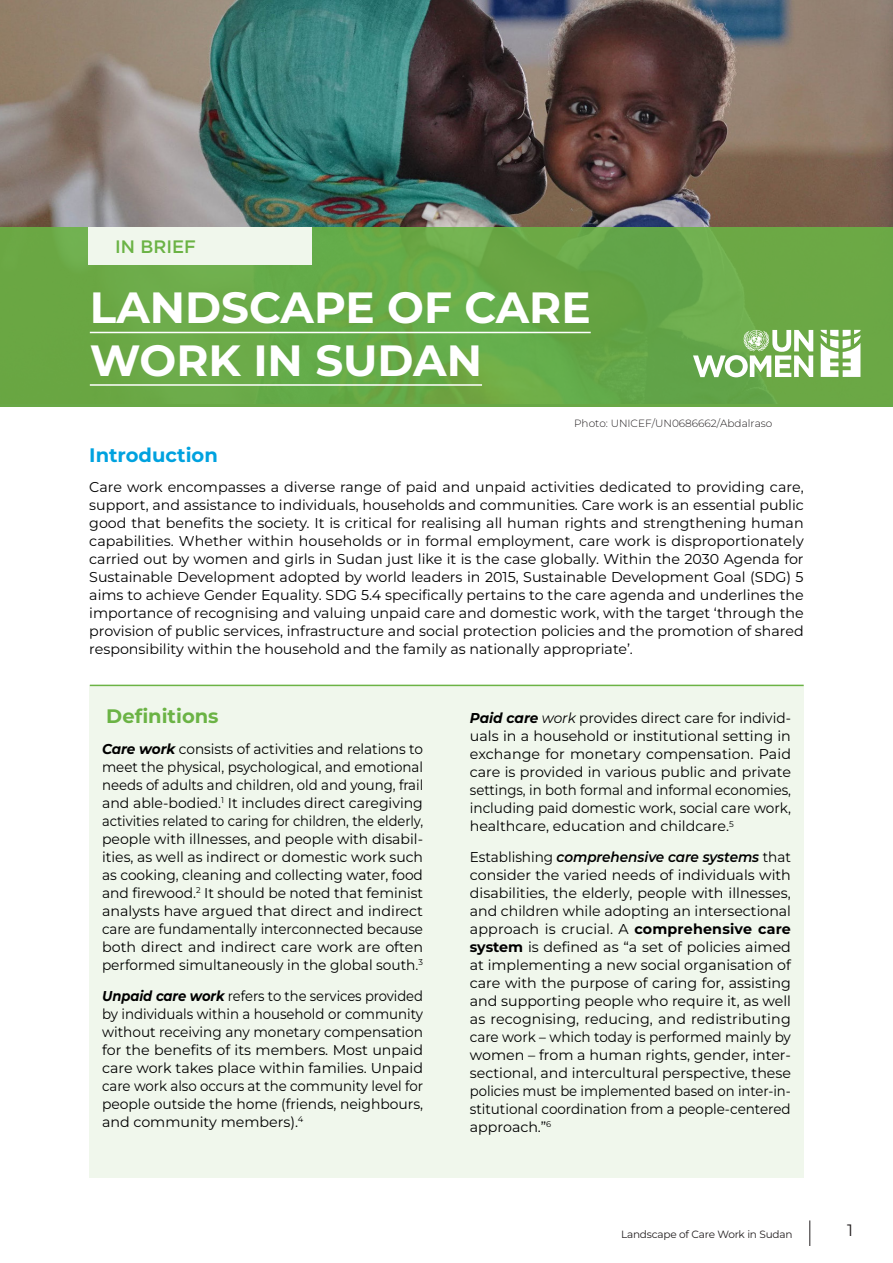
<style>
.page{position:relative;width:893px;height:1263px;background:#fff}
.page>*{position:absolute;margin:0;border:0;box-sizing:border-box;transform-origin:0 0}
.HEADER_SPAN{font:700 43.65px/52.5px "Montserrat";color:#fff}
.Normal1{font:700 19.5px "Montserrat";color:#00a2df}
.Normal1-2{font:700 19.5px "Montserrat";color:#6bb345}
.Document_Type_RED__C{font:500 18px "Gotham Pro";color:#6bb345}
.t1{font:16.5px "Montserrat";color:#231f20}
.Normal1-3{font:14.25px/18px "Montserrat";color:#000;text-align:justify}
.Normal1-4{font:14.25px/18px "Montserrat";color:#000;text-align:justify;scale:.96 1}
.Normal1-5{font:14.25px/18px "Montserrat";color:#000;text-align:justify;scale:.95 1}
.Normal1-6{font:14.25px/18px "Montserrat";color:#000;text-align:justify;scale:.92 1}
.Normal1-7{font:300 10.5px "Montserrat";color:#231f20}
.t2{font:10.5px "Montserrat";letter-spacing:-.02em;color:#231f20}
.s1{font-weight:700;font-style:italic}
.s2{font-style:italic}
.s3{font-weight:600;font-style:italic}
.s4{font-weight:700}
</style>
<div class="page">
<svg style="left:809px;top:1220px;width:1px;height:26px"></svg>
<div style="left:89px;top:685px;width:715px;height:493px;background:#f0f7ec"></div>
<img style="left:0;top:0;width:893px;height:227px">
<div style="left:0;top:227px;width:893px;height:180px;background:#6aa847"></div>
<hr style="left:90px;top:332px;width:501px;height:1px;background:#fff">
<hr style="left:90px;top:384px;width:392px;height:2px;background:#fff">
<svg style="left:693px;top:329px;width:120px;height:48px"></svg>
<svg style="left:821px;top:330px;width:39px;height:47px"></svg>
<div style="left:88px;top:227px;width:224px;height:38px;background:#f0f7ec"></div>
<hr style="left:90px;top:685px;width:714px;height:1px;background:#6bb345">
<p class="Document_Type_RED__C" style="left:115px;top:236px;width:82px">IN BRIEF</p>
<p class="HEADER_SPAN" style="left:90px;top:281px;width:502px">LANDSCAPE OF CARE<br>WORK IN SUDAN</p>
<p class="Normal1-7" style="left:574px;top:417px;width:200px">Photo: UNICEF/UN0686662/Abdalraso</p>
<p class="Normal1" style="left:89px;top:442px;width:130px">Introduction</p>
<p class="Normal1-3" style="left:89px;top:478px;width:716px">Care work encompasses a diverse range of paid and unpaid activities dedicated to providing care, support, and assistance to individuals, households and communities. Care work is an essential public good that benefits the society. It is critical for realising all human rights and strengthening human capabilities. Whether within households or in formal employment, care work is disproportionately carried out by women and girls in Sudan just like it is the case globally. Within the 2030 Agenda for Sustainable Development adopted by world leaders in 2015, Sustainable Development Goal (SDG) 5 aims to achieve Gender Equality. SDG 5.4 specifically pertains to the care agenda and underlines the importance of recognising and valuing unpaid care and domestic work, with the target ‘through the provision of public services, infrastructure and social protection policies and the promotion of shared responsibility within the household and the family as nationally appropriate’.</p>
<p class="Normal1-2" style="left:106px;top:703px;width:114px">Definitions</p>
<p class="Normal1-4" style="left:102px;top:740px;width:336px"><span class="s1">Care work</span> consists of activities and relations to meet the physical, psychological, and emotional needs of adults and children, old and young, frail and able-bodied.<sup>1</sup> It includes direct caregiving activities related to caring for children, the elderly, people with illnesses, and people with disabil&shy;ities, as well as indirect or domestic work such as cooking, cleaning and collecting water, food and firewood.<sup>2</sup> It should be noted that feminist analysts have argued that direct and indirect care are fundamentally interconnected because both direct and indirect care work are often performed simultaneously in the global south.<sup>3</sup></p>
<p class="Normal1-6" style="left:102px;top:986px;width:351px"><span class="s1">Unpaid care work</span> refers to the services provided by individuals within a household or community without receiving any monetary compensation for the benefits of its members. Most unpaid care work takes place within families. Unpaid care work also occurs at the community level for people outside the home (friends, neighbours, and community members).<sup>4</sup></p>
<p class="Normal1-4" style="left:470px;top:709px;width:336px"><span class="s1">Paid care</span> <span class="s2">work</span> provides direct care for individ&shy;uals in a household or institutional setting in exchange for monetary compensation. Paid care is provided in various public and private settings, in both formal and informal economies, including paid domestic work, social care work, healthcare, education and childcare.<sup>5</sup></p>
<p class="Normal1-5" style="left:470px;top:848px;width:340px">Establishing <span class="s3">comprehensive care systems</span> that consider the varied needs of individuals with disabilities, the elderly, people with illnesses, and children while adopting an intersectional approach is crucial. A <span class="s4">comprehensive care system</span> is defined as “a set of policies aimed at implementing a new social organisation of care with the purpose of caring for, assisting and supporting people who require it, as well as recognising, reducing, and redistributing care work – which today is performed mainly by women – from a human rights, gender, inter&shy;sectional, and intercultural perspective, these policies must be implemented based on inter-in&shy;stitutional coordination from a people-centered approach.”<sup>6</sup></p>
<p class="t2" style="left:621px;top:1227px;width:173px">Landscape of Care Work in Sudan</p>
<p class="t1" style="left:847px;top:1219px;width:7px">1</p>
</div>
